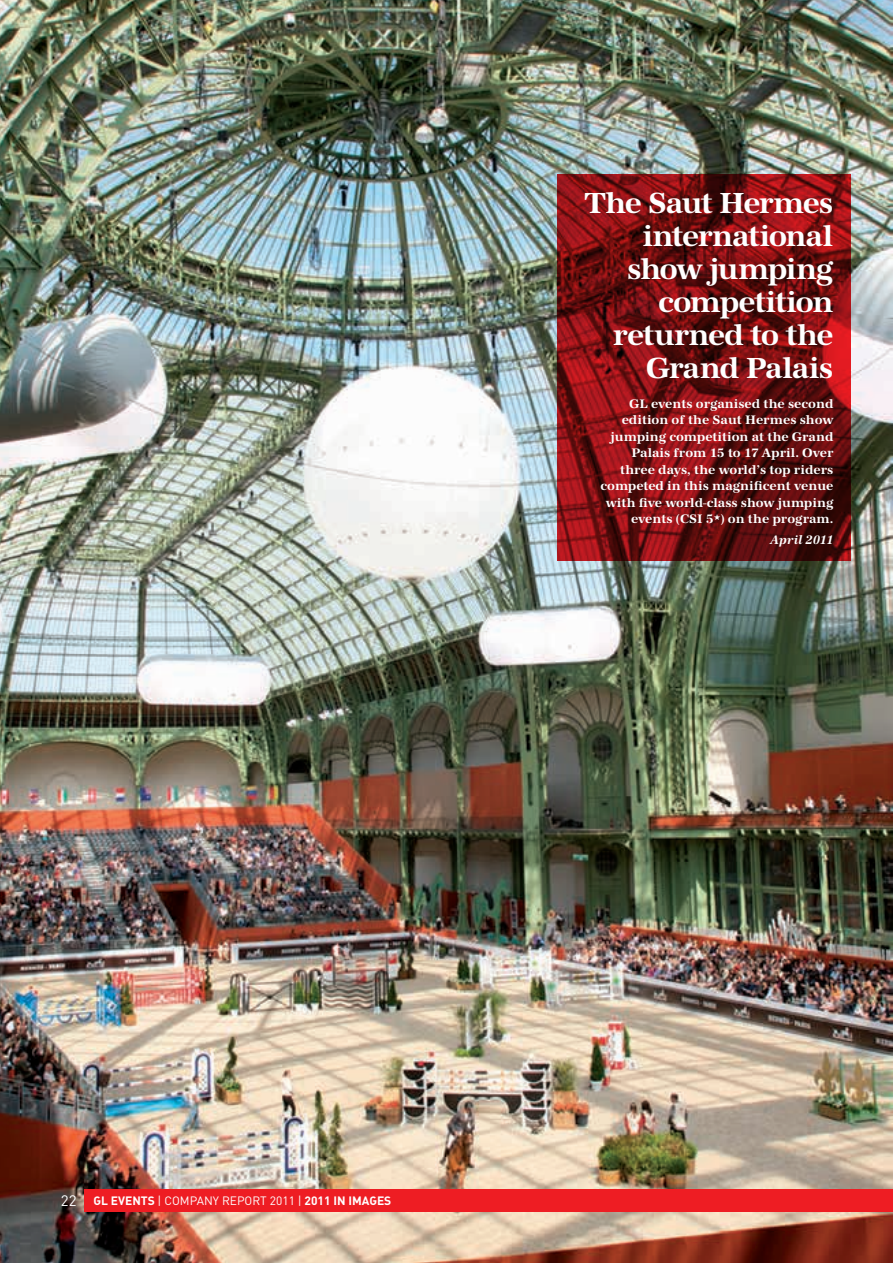
<style>
.page{position:relative;width:893px;height:1263px;background:#fff}
.page>*{position:absolute;margin:0;border:0;box-sizing:border-box;transform-origin:0 0}
.t1{font:700 30px/33px "URW Antiqua";letter-spacing:-.04em;color:#fff;text-align:right}
.t2{font:700 12.75px/16.5px "URW Antiqua";color:#fff;text-align:right}
.t3{font:italic 700 12.75px "URW Antiqua";color:#fff}
.t4{font:700 12px "DIN";color:#fff}
.s1{font-weight:400;font-size:15px}
.s2{font-weight:400}
</style>
<div class="page">
<img style="left:0;top:0;width:893px;height:1263px">
<div style="left:85px;top:1189px;width:808px;height:23px;background:#ee1d23"></div>
<svg style="left:557px;top:174px;width:293px;height:387px;background:#730f11"></svg>
<h1 class="t1" style="left:585px;top:187px;width:250px">The Saut Hermes international show jumping competition returned to the<br>Grand Palais</h1>
<p class="t2" style="left:600px;top:395px;width:235px">GL events organised the second edition of the Saut Hermes show jumping competition at the Grand<br>Palais from 15 to 17 April. Over three days, the world’s top riders competed in this magnificent venue with five world-class show jumping events (CSI 5★) on the program.</p>
<p class="t3" style="left:770px;top:533px;width:65px">April 2011</p>
<p class="t4" style="left:61px;top:1193px;width:332px"><span class="s1">22</span> GL EVENTS <span class="s2">| COMPANY REPORT 2011 |</span> 2011 I N IMAGES</p>
</div>
